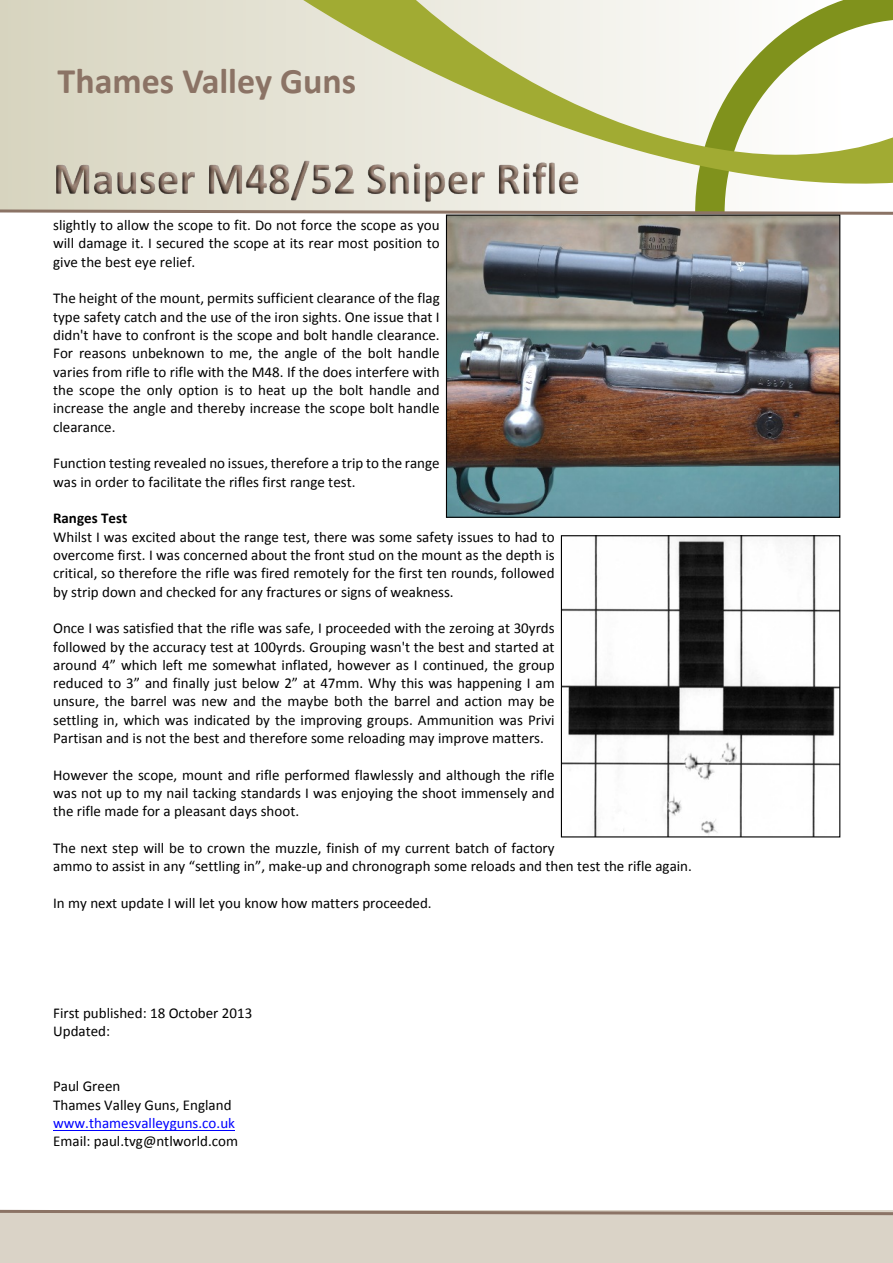
<style>
.page{position:relative;width:893px;height:1263px;background:#fff}
.page>*{position:absolute;margin:0;border:0;box-sizing:border-box;transform-origin:0 0}
.t1{font:700 36px "Calibri";color:#8b7365}
.t2{font:15px/18.3px "Calibri";color:#000;text-align:justify}
.t3{font:15px "Calibri";color:#00f}
.t4{font:700 15px "Calibri";color:#000}
</style>
<div class="page">
<svg style="left:0;top:0;width:893px;height:216px"></svg>
<img style="left:53px;top:148px;width:545px;height:57px">
<div style="left:0;top:1210px;width:893px;height:53px;background:#dad3c7"></div>
<svg style="left:0;top:1209px;width:893px;height:7px"></svg>
<hr style="left:53px;top:1129px;width:182px;height:1px;background:#00f">
<img style="left:448px;top:217px;width:390px;height:299px">
<div style="left:446px;top:215px;width:394px;height:303px;border:1px solid #000"></div>
<img style="left:563px;top:537px;width:275px;height:298px">
<div style="left:561px;top:535px;width:279px;height:302px;border:1px solid #000"></div>
<h1 class="t1" style="left:58px;top:66px;width:300px">Thames Valley Guns</h1>
<p class="t2" style="left:53px;top:217px;width:388px">slightly to allow the scope to fit. Do not force the scope as you will damage it. I secured the scope at its rear most position to give the best eye relief.</p>
<p class="t2" style="left:53px;top:290px;width:388px">The height of the mount, permits sufficient clearance of the flag type safety catch and the use of the iron sights. One issue that I didn't have to confront is the scope and bolt handle clearance.<br>For reasons unbeknown to me, the angle of the bolt handle varies from rifle to rifle with the M48. If the does interfere with the scope the only option is to heat up the bolt handle and increase the angle and thereby increase the scope bolt handle clearance.</p>
<p class="t2" style="left:53px;top:455px;width:388px">Function testing revealed no issues, therefore a trip to the range was in order to facilitate the rifles first range test.</p>
<p class="t4" style="left:53px;top:512px;width:76px">Ranges Test</p>
<p class="t2" style="left:53px;top:529px;width:503px">Whilst I was excited about the range test, there was some safety issues to had to overcome first. I was concerned about the front stud on the mount as the depth is critical, so therefore the rifle was fired remotely for the first ten rounds, followed by strip down and checked for any fractures or signs of weakness.</p>
<p class="t2" style="left:53px;top:620px;width:503px">Once I was satisfied that the rifle was safe, I proceeded with the zeroing at 30yrds followed by the accuracy test at 100yrds. Grouping wasn't the best and started at around 4” which left me somewhat inflated, however as I continued, the group reduced to 3” and finally just below 2” at 47mm. Why this was happening I am unsure, the barrel was new and the maybe both the barrel and action may be settling in, which was indicated by the improving groups. Ammunition was Privi Partisan and is not the best and therefore some reloading may improve matters.</p>
<p class="t2" style="left:53px;top:767px;width:503px">However the scope, mount and rifle performed flawlessly and although the rifle was not up to my nail tacking standards I was enjoying the shoot immensely and the rifle made for a pleasant days shoot.</p>
<p class="t2" style="left:53px;top:840px;width:640px">The next step will be to crown the muzzle, finish of my current batch of factory<br>ammo to assist in any “settling in”, make-up and chronograph some reloads and then test the rifle again.</p>
<p class="t2" style="left:53px;top:895px;width:380px">In my next update I will let you know how matters proceeded.</p>
<p class="t2" style="left:53px;top:1005px;width:201px">First published: 18 October 2013<br>Updated:</p>
<p class="t2" style="left:53px;top:1078px;width:180px">Paul Green<br>Thames Valley Guns, England</p>
<p class="t3" style="left:53px;top:1116px;width:183px">www.thamesvalleyguns.co.uk</p>
<p class="t2" style="left:53px;top:1133px;width:186px">Email: paul.tvg@ntlworld.com</p>
</div>
